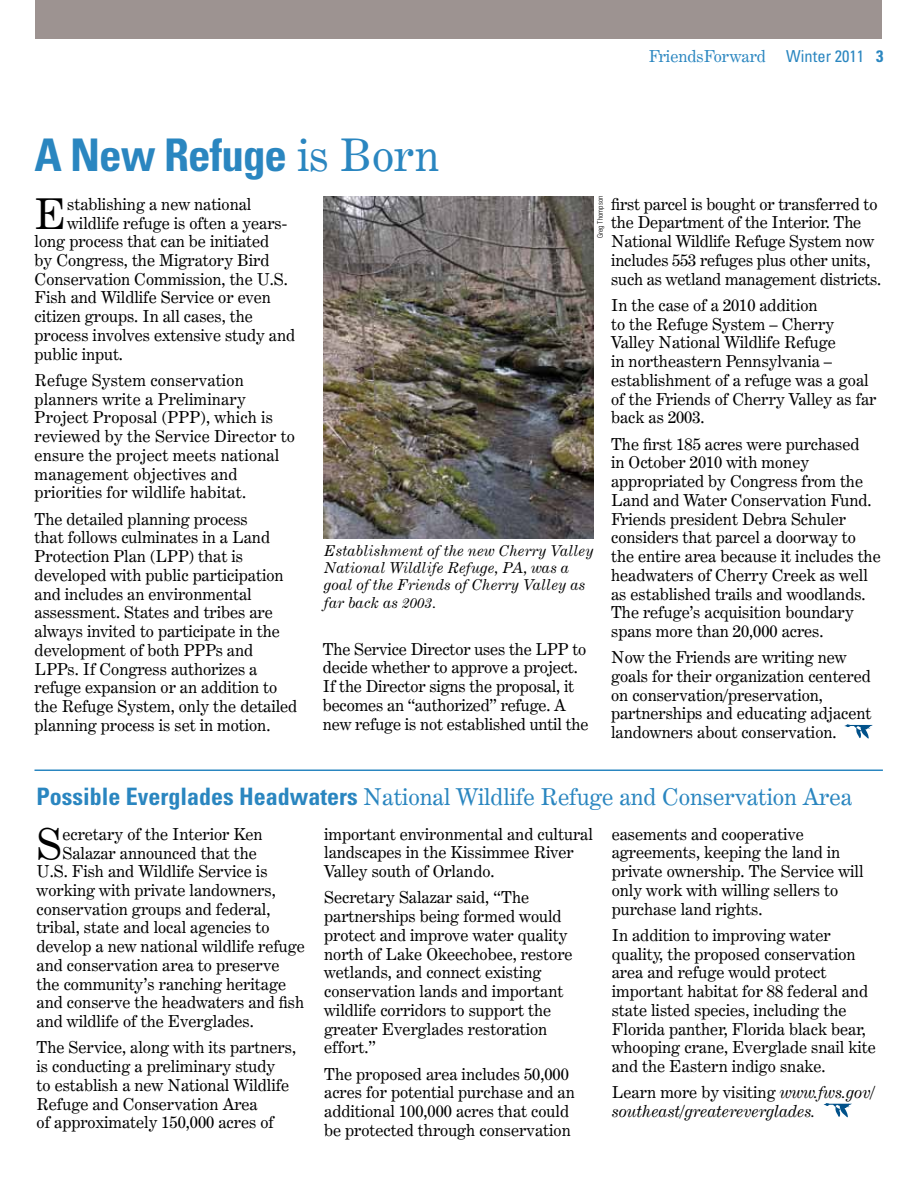
<style>
.page{position:relative;width:918px;height:1188px;background:#fff}
.page>*{position:absolute;margin:0;border:0;box-sizing:border-box;transform-origin:0 0}
.t1{font:700 condensed 45px "Univers";letter-spacing:-.02em;color:#2a86c0}
.t2{font:42.45px "Century Expanded BT";color:#000}
.t3{font:23.25px "Century Expanded BT";color:#2a86c0}
.t4{font:16.5px/18.8px "Century Expanded BT";color:#000}
.t5{font:italic 16.5px/18.8px "Century Expanded BT";color:#000}
.t6{font:16.5px "Century Expanded BT";color:#2a86c0}
.t7{font:italic 15px/17.2px "Century Expanded";letter-spacing:.005em;color:#000}
.t8{font:300 condensed 7.5px "Univers";color:#000}
.s1{font-family:"Univers";font-stretch:condensed}
.s2{font-family:"Univers";font-weight:700;font-stretch:condensed}
.s3{font-family:"Century Expanded BT";font-weight:400;font-stretch:normal}
.s4{font-family:"Univers";font-weight:700;font-stretch:condensed;font-size:24px}
.s5{font-style:normal}
</style>
<div class="page">
<div style="left:35px;top:0;width:847px;height:39px;background:#9d9391"></div>
<svg style="left:845px;top:724px;width:28px;height:15px"></svg>
<img style="left:324px;top:197px;width:270px;height:342px">
<svg style="left:824px;top:1103px;width:28px;height:14px"></svg>
<hr style="left:35px;top:770px;width:848px;height:1px;background:#2a86c0">
<p class="t6" style="left:649px;top:46px;width:236px">FriendsForward <span class="s1">Winter 2011</span> <span class="s2">3</span></p>
<h1 class="t1" style="left:35px;top:128px;width:407px">A New Refuge <span class="s3">is Born</span></h1>
<p class="t2" style="left:35px;top:187px;width:34px">E</p>
<p class="t4" style="left:67px;top:194px;width:186px">stablishing a new national</p>
<p class="t8" style="left:596px;top:238px;width:44px;rotate:-90deg">Greg Thompson</p>
<p class="t4" style="left:611px;top:194px;width:272px">first parcel is bought or transferred to the Department of the Interior. The National Wildlife Refuge System now includes 553 refuges plus other units, such as wetland management districts.</p>
<p class="t4" style="left:611px;top:295px;width:267px">In the case of a 2010 addition<br>to the Refuge System – Cherry<br>Valley National Wildlife Refuge<br>in northeastern Pennsylvania – establishment of a refuge was a goal of the Friends of Cherry Valley as far back as 2003.</p>
<p class="t4" style="left:611px;top:434px;width:271px">The first 185 acres were purchased<br>in October 2010 with money appropriated by Congress from the Land and Water Conservation Fund.<br>Friends president Debra Schuler considers that parcel a doorway to the entire area because it includes the headwaters of Cherry Creek as well as established trails and woodlands.<br>The refuge’s acquisition boundary spans more than 20,000 acres.</p>
<p class="t4" style="left:611px;top:648px;width:262px">Now the Friends are writing new goals for their organization centered on conservation/preservation, partnerships and educating adjacent landowners about conservation.</p>
<p class="t4" style="left:67px;top:213px;width:221px">wildlife refuge is often a years-</p>
<p class="t4" style="left:35px;top:232px;width:236px">long process that can be initiated</p>
<p class="t4" style="left:35px;top:251px;width:236px">by Congress, the Migratory Bird</p>
<p class="t4" style="left:35px;top:269px;width:255px">Conservation Commission, the U.S.</p>
<p class="t4" style="left:35px;top:288px;width:238px">Fish and Wildlife Service or even</p>
<p class="t4" style="left:35px;top:307px;width:220px">citizen groups. In all cases, the</p>
<p class="t4" style="left:35px;top:326px;width:262px">process involves extensive study and</p>
<p class="t4" style="left:35px;top:344px;width:90px">public input.</p>
<p class="t4" style="left:35px;top:371px;width:262px">Refuge System conservation planners write a Preliminary<br>Project Proposal (PPP), which is reviewed by the Service Director to ensure the project meets national management objectives and priorities for wildlife habitat.</p>
<p class="t4" style="left:35px;top:509px;width:264px">The detailed planning process<br>that follows culminates in a Land Protection Plan (LPP) that is developed with public participation and includes an environmental assessment. States and tribes are always invited to participate in the development of both PPPs and LPPs. If Congress authorizes a refuge expansion or an addition to the Refuge System, only the detailed planning process is set in motion.</p>
<p class="t7" style="left:324px;top:542px;width:271px">Establishment of the new Cherry Valley<br>National Wildlife Refuge, PA, was a goal of the Friends of Cherry Valley as far back as 2003.</p>
<p class="t4" style="left:323px;top:639px;width:267px">The Service Director uses the LPP to decide whether to approve a project.<br>If the Director signs the proposal, it becomes an “authorized” refuge. A new refuge is not established until the</p>
<h2 class="t3" style="left:37px;top:783px;width:817px"><span class="s4">Possible Everglades Headwaters</span> National Wildlife Refuge and Conservation Area</h2>
<p class="t2" style="left:37px;top:817px;width:27px">S</p>
<p class="t4" style="left:62px;top:824px;width:202px">ecretary of the Interior Ken<br>Salazar announced that the</p>
<p class="t4" style="left:37px;top:881px;width:270px">working with private landowners, conservation groups and federal, tribal, state and local agencies to develop a new national wildlife refuge and conservation area to preserve the community’s ranching heritage and conserve the headwaters and fish and wildlife of the Everglades.</p>
<p class="t4" style="left:37px;top:1038px;width:261px">The Service, along with its partners, is conducting a preliminary study<br>to establish a new National Wildlife Refuge and Conservation Area<br>of approximately 150,000 acres of</p>
<p class="t4" style="left:37px;top:862px;width:232px">U.S. Fish and Wildlife Service is</p>
<p class="t4" style="left:324px;top:824px;width:270px">important environmental and cultural landscapes in the Kissimmee River<br>Valley south of Orlando.</p>
<p class="t4" style="left:324px;top:888px;width:250px">Secretary Salazar said, “The partnerships being formed would protect and improve water quality north of Lake Okeechobee, restore wetlands, and connect existing conservation lands and important wildlife corridors to support the greater Everglades restoration effort.”</p>
<p class="t4" style="left:324px;top:1064px;width:252px">The proposed area includes 50,000 acres for potential purchase and an additional 100,000 acres that could be protected through conservation</p>
<p class="t4" style="left:612px;top:824px;width:253px">easements and cooperative agreements, keeping the land in private ownership. The Service will only work with willing sellers to purchase land rights.</p>
<p class="t4" style="left:612px;top:925px;width:266px">In addition to improving water quality, the proposed conservation area and refuge would protect important habitat for 88 federal and state listed species, including the Florida panther, Florida black bear, whooping crane, Everglade snail kite and the Eastern indigo snake.</p>
<p class="t5" style="left:612px;top:1083px;width:265px"><span class="s5">Learn more by visiting</span> www.fws.gov/ southeast/greatereverglades.</p>
</div>
